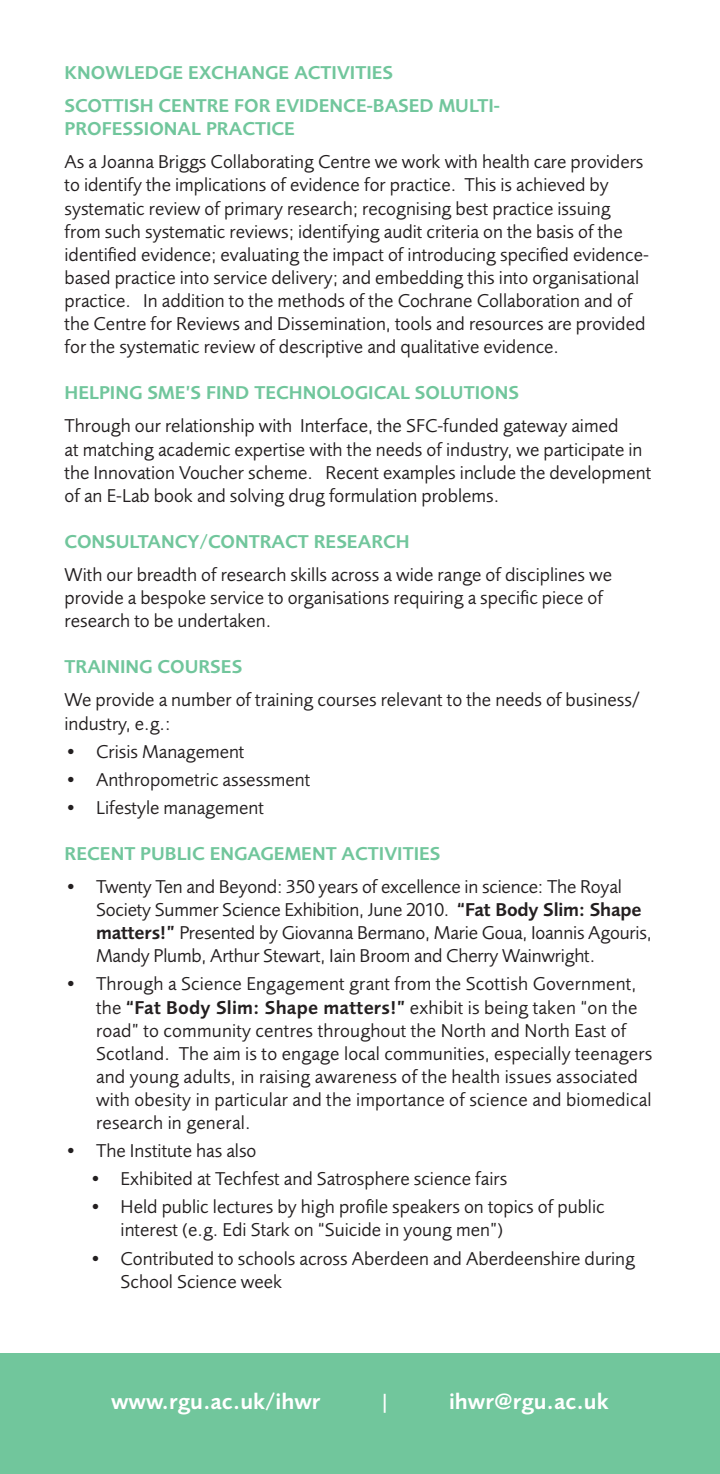
<style>
.page{position:relative;width:720px;height:1474px;background:#fff}
.page>*{position:absolute;margin:0;border:0;box-sizing:border-box;transform-origin:0 0}
.t1{font:600 22.75px "Foundry Sans";color:#fff}
.body{font:19.25px/23.1px "Foundry Sans";color:#231f20}
.body_head{font:600 19.25px/23.1px "Foundry Sans";color:#71c69c}
.s1{font-weight:600}
</style>
<div class="page">
<div style="left:0;top:1353px;width:719px;height:120px;background:#71c69c"></div>
<p class="body_head" style="left:64px;top:61px;width:330px">KNOWLEDGE EXCHANGE ACTIVITIES</p>
<p class="body_head" style="left:64px;top:94px;width:436px">SCOTTISH CENTRE FOR EVIDENCE-BASED MULTI-<br>PROFESSIONAL PRACTICE</p>
<p class="body" style="left:64px;top:150px;width:585px">As a Joanna Briggs Collaborating Centre we work with health care providers to identify the implications of evidence for practice. This is achieved by systematic review of primary research; recognising best practice issuing from such systematic reviews; identifying audit criteria on the basis of the identified evidence; evaluating the impact of introducing specified evidence&shy;based practice into service delivery; and embedding this into organisational practice. In addition to the methods of the Cochrane Collaboration and of the Centre for Reviews and Dissemination, tools and resources are provided for the systematic review of descriptive and qualitative evidence.</p>
<p class="body_head" style="left:64px;top:381px;width:456px">HELPING SME’S FIND TECHNOLOGICAL SOLUTIONS</p>
<p class="body" style="left:64px;top:414px;width:555px">Through our relationship with Interface, the SFC-funded gateway aimed</p>
<p class="body" style="left:64px;top:437px;width:588px">at matching academic expertise with the needs of industry, we participate in the Innovation Voucher scheme. Recent examples include the development of an E-Lab book and solving drug formulation problems.</p>
<p class="body_head" style="left:64px;top:530px;width:346px">CONSULTANCY/CONTRACT RESEARCH</p>
<p class="body" style="left:64px;top:563px;width:549px">With our breadth of research skills across a wide range of disciplines we provide a bespoke service to organisations requiring a specific piece of research to be undertaken.</p>
<p class="body_head" style="left:64px;top:655px;width:179px">TRAINING COURSES</p>
<p class="body" style="left:64px;top:688px;width:577px">We provide a number of training courses relevant to the needs of business/ industry, e.g.:</p>
<p class="body" style="left:64px;top:739px;width:181px">• Crisis Management</p>
<p class="body" style="left:64px;top:767px;width:247px">• Anthropometric assessment</p>
<p class="body" style="left:64px;top:795px;width:201px">• Lifestyle management</p>
<p class="body_head" style="left:64px;top:842px;width:377px">RECENT PUBLIC ENGAGEMENT ACTIVITIES</p>
<p class="body" style="left:96px;top:875px;width:557px;text-indent:-32px">• Twenty Ten and Beyond: 350 years of excellence in science: The Royal Society Summer Science Exhibition, June 2010. <span class="s1">“Fat Body Slim: Shape matters!”</span> Presented by Giovanna Bermano, Marie Goua, Ioannis Agouris, Mandy Plumb, Arthur Stewart, Iain Broom and Cherry Wainwright.</p>
<p class="body" style="left:96px;top:972px;width:557px;text-indent:-32px">• Through a Science Engagement grant from the Scottish Government, the <span class="s1">“Fat Body Slim: Shape matters!”</span> exhibit is being taken “on the road” to community centres throughout the North and North East of Scotland. The aim is to engage local communities, especially teenagers and young adults, in raising awareness of the health issues associated with obesity in particular and the importance of science and biomedical research in general.</p>
<p class="body" style="left:64px;top:1139px;width:193px">• The Institute has also</p>
<p class="body" style="left:89px;top:1167px;width:419px">• Exhibited at Techfest and Satrosphere science fairs</p>
<p class="body" style="left:120px;top:1195px;width:485px;text-indent:-32px">• Held public lectures by high profile speakers on topics of public interest (e.g. Edi Stark on “Suicide in young men”)</p>
<p class="body" style="left:120px;top:1246px;width:515px;text-indent:-32px">• Contributed to schools across Aberdeen and Aberdeenshire during<br>School Science week</p>
<p class="t1" style="left:111px;top:1388px;width:211px">www.rgu.ac.uk/ihwr</p>
<p class="t1" style="left:379px;top:1388px;width:13px">|</p>
<p class="t1" style="left:449px;top:1388px;width:161px">ihwr@rgu.ac.uk</p>
</div>
